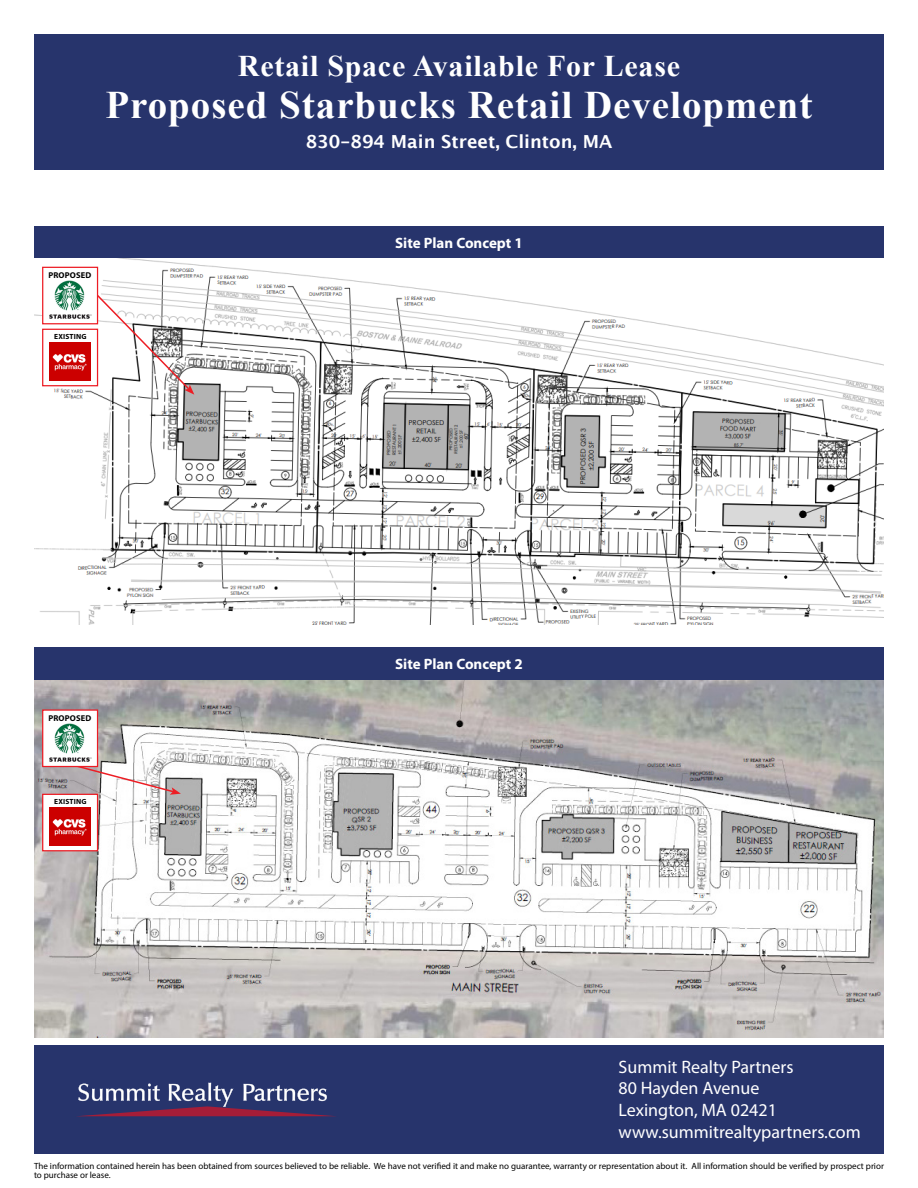
<style>
.page{position:relative;width:918px;height:1188px;background:#fff}
.page>*{position:absolute;margin:0;border:0;box-sizing:border-box;transform-origin:0 0}
.t1{font:700 39px "Times New Roman";letter-spacing:.025em;color:#fff}
.t2{font:700 30px "Times New Roman";letter-spacing:.025em;color:#fff}
.t3{font:18px/21.6px "Myriad Pro";color:#fff}
.t4{font:700 18px "Lucida Grande";color:#fff}
.t5{font:700 15px "Myriad Pro";color:#fff}
.t6{font:9px/9px "Myriad Pro";color:#000}
.t7{font:700 8.4px "Myriad Pro";letter-spacing:.02em;color:#000}
.t8{font:700 7.5px "Myriad Pro";letter-spacing:.02em;color:#000}
</style>
<div class="page">
<div style="left:34px;top:1046px;width:850px;height:108px;background:#27346c"></div>
<svg style="left:78px;top:1083px;width:255px;height:33px"></svg>
<div style="left:34px;top:34px;width:850px;height:136px;background:#27346c"></div>
<img style="left:34px;top:679px;width:850px;height:358px">
<div style="left:34px;top:226px;width:850px;height:32px;background:#27346c"></div>
<div style="left:34px;top:647px;width:850px;height:32px;background:#27346c"></div>
<svg style="left:76px;top:765px;width:105px;height:30px"></svg>
<div style="left:42px;top:709px;width:56px;height:58px;background:#fff;border:1px solid #ed1c24"></div>
<img style="left:49px;top:723px;width:43px;height:39px">
<div style="left:42px;top:794px;width:56px;height:57px;background:#fff;border:1px solid #ed1c24"></div>
<img style="left:50px;top:807px;width:41px;height:38px">
<img style="left:34px;top:258px;width:850px;height:366px">
<svg style="left:96px;top:293px;width:98px;height:102px"></svg>
<div style="left:42px;top:267px;width:56px;height:57px;background:#fff;border:1px solid #ed1c24"></div>
<img style="left:49px;top:280px;width:43px;height:39px">
<div style="left:42px;top:329px;width:56px;height:57px;background:#fff;border:1px solid #ed1c24"></div>
<img style="left:50px;top:342px;width:41px;height:38px">
<h2 class="t2" style="left:238px;top:44px;width:444px">Retail Space Available For Lease</h2>
<h1 class="t1" style="left:105px;top:77px;width:709px">Proposed Starbucks Retail Development</h1>
<h3 class="t4" style="left:306px;top:130px;width:308px">830-894 Main Street, Clinton, MA</h3>
<p class="t7" style="left:48px;top:270px;width:45px">PROPOSED</p>
<p class="t8" style="left:54px;top:332px;width:34px">EXISTING</p>
<p class="t7" style="left:48px;top:712px;width:45px">PROPOSED</p>
<p class="t8" style="left:54px;top:797px;width:34px">EXISTING</p>
<h3 class="t5" style="left:395px;top:233px;width:129px">Site Plan Concept 1</h3>
<h3 class="t5" style="left:395px;top:654px;width:129px">Site Plan Concept 2</h3>
<h3 class="t3" style="left:619px;top:1056px;width:244px">Summit Realty Partners<br>80 Hayden Avenue<br>Lexington, MA 02421 www.summitrealtypartners.com</h3>
<p class="t6" style="left:34px;top:1161px;width:851px">The information contained herein has been obtained from sources believed to be reliable. We have not verified it and make no guarantee, warranty or representation about it. All information should be verified by prospect prior to purchase or lease.</p>
</div>
